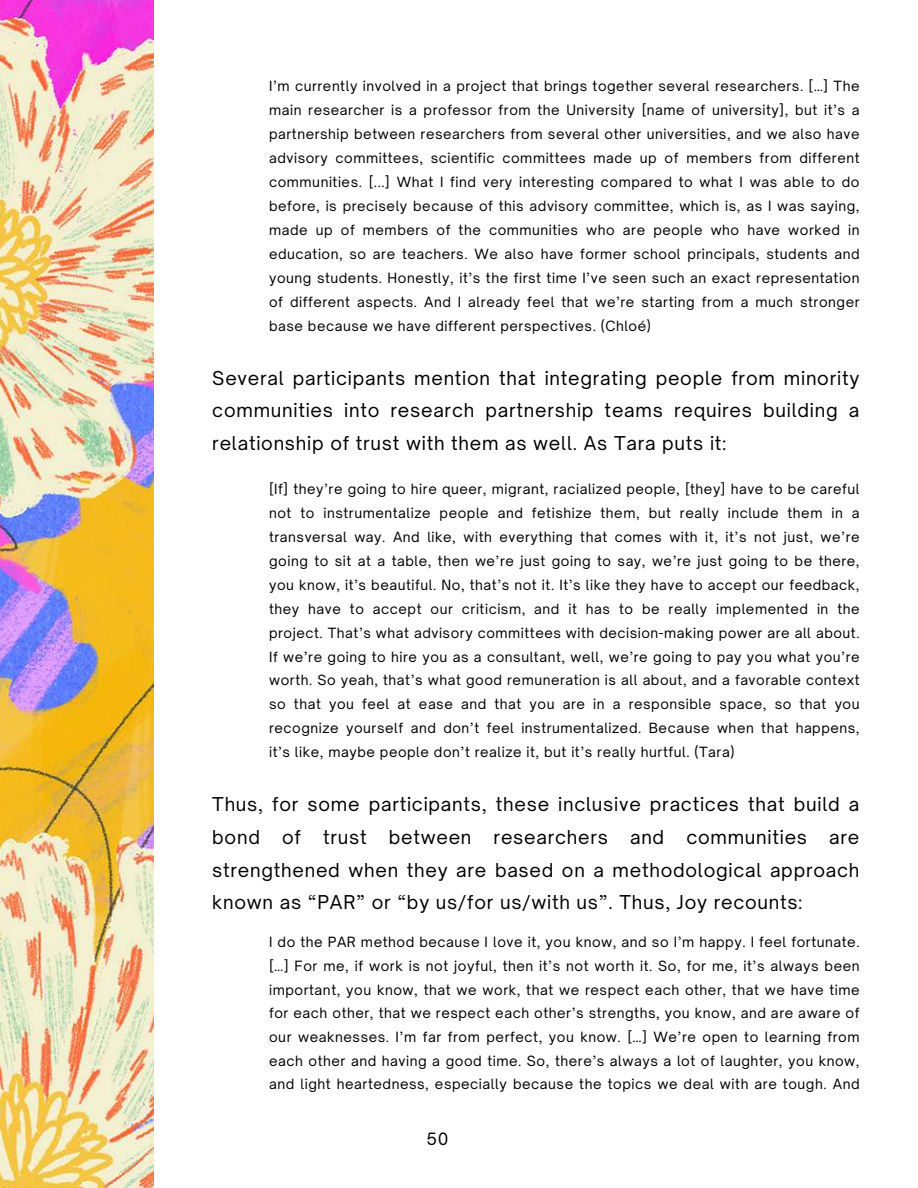
<style>
.page{position:relative;width:918px;height:1188px;background:#fff}
.page>*{position:absolute;margin:0;border:0;box-sizing:border-box;transform-origin:0 0}
.t1{font:18.3px/32.7px "Open Sauce One";letter-spacing:.04em;color:#000;text-align:justify}
.t2{font:16.2px "Open Sauce One";color:#000}
.t3{font:13.5px/24px "Open Sauce One";letter-spacing:.04em;color:#000;text-align:justify}
</style>
<div class="page">
<img style="left:0;top:0;width:154px;height:1188px">
<p class="t3" style="left:269px;top:74px;width:592px">I’m currently involved in a project that brings together several researchers. […] The main researcher is a professor from the University [name of university], but it’s a partnership between researchers from several other universities, and we also have advisory committees, scientific committees made up of members from different communities. [...] What I find very interesting compared to what I was able to do before, is precisely because of this advisory committee, which is, as I was saying, made up of members of the communities who are people who have worked in education, so are teachers. We also have former school principals, students and young students. Honestly, it’s the first time I’ve seen such an exact representation of different aspects. And I already feel that we’re starting from a much stronger base because we have different perspectives. (Chloé)</p>
<h1 class="t1" style="left:212px;top:361px;width:649px">Several participants mention that integrating people from minority communities into research partnership teams requires building a relationship of trust with them as well. As Tara puts it:</h1>
<p class="t3" style="left:269px;top:477px;width:592px">[If] they’re going to hire queer, migrant, racialized people, [they] have to be careful not to instrumentalize people and fetishize them, but really include them in a transversal way. And like, with everything that comes with it, it’s not just, we’re going to sit at a table, then we’re just going to say, we’re just going to be there, you know, it’s beautiful. No, that’s not it. It’s like they have to accept our feedback, they have to accept our criticism, and it has to be really implemented in the project. That’s what advisory committees with decision-making power are all about.<br>If we’re going to hire you as a consultant, well, we’re going to pay you what you’re worth. So yeah, that’s what good remuneration is all about, and a favorable context so that you feel at ease and that you are in a responsible space, so that you recognize yourself and don’t feel instrumentalized. Because when that happens, it’s like, maybe people don’t realize it, but it’s really hurtful. (Tara)</p>
<p class="t1" style="left:212px;top:788px;width:649px">Thus, for some participants, these inclusive practices that build a bond of trust between researchers and communities are strengthened when they are based on a methodological approach known as “PAR” or “by us/for us/with us”. Thus, Joy recounts:</p>
<p class="t3" style="left:269px;top:930px;width:592px">I do the PAR method because I love it, you know, and so I’m happy. I feel fortunate. […] For me, if work is not joyful, then it’s not worth it. So, for me, it’s always been important, you know, that we work, that we respect each other, that we have time for each other, that we respect each other’s strengths, you know, and are aware of our weaknesses. I’m far from perfect, you know. […] We’re open to learning from each other and having a good time. So, there’s always a lot of laughter, you know, and light heartedness, especially because the topics we deal with are tough. And</p>
<p class="t2" style="left:427px;top:1129px;width:23px">50</p>
</div>
